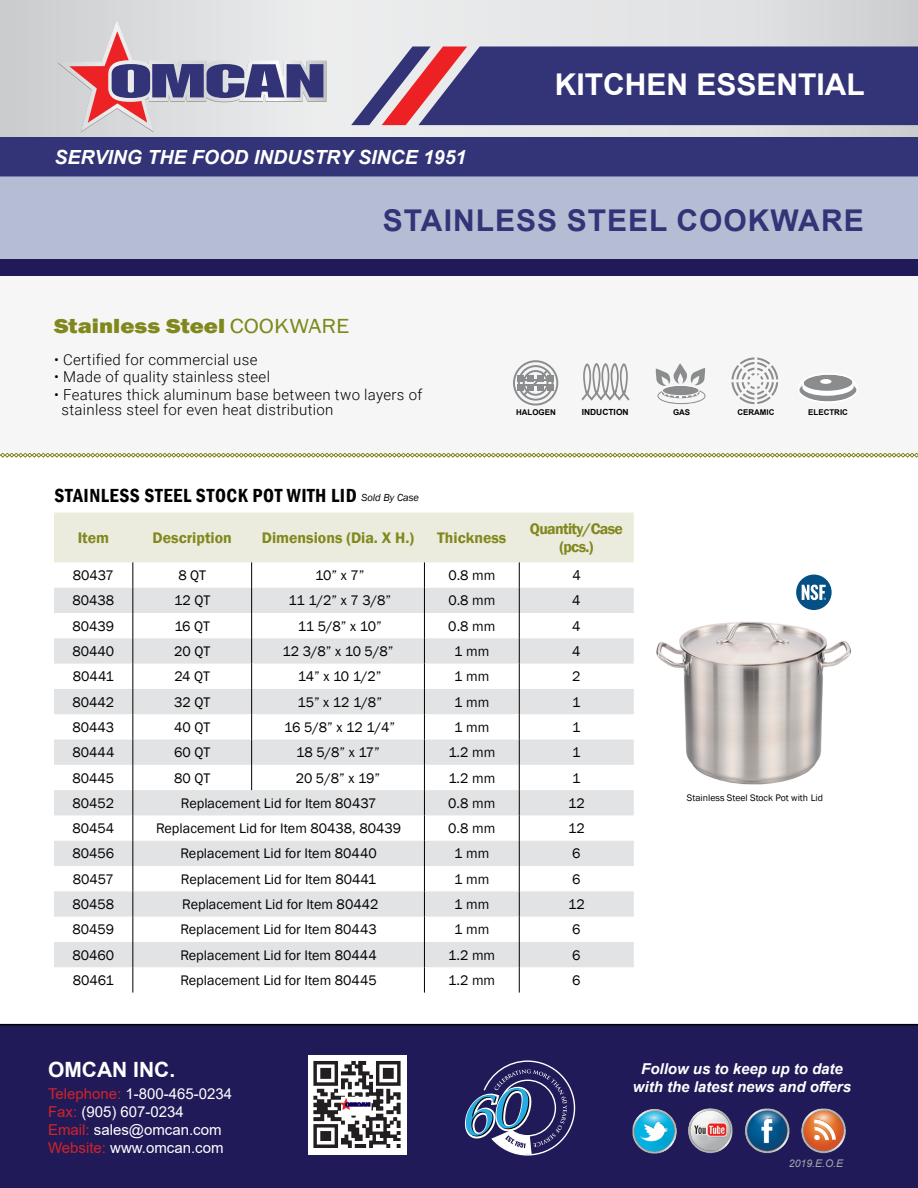
<style>
.page{position:relative;width:918px;height:1188px;background:#fff}
.page>*{position:absolute;margin:0;border:0;box-sizing:border-box;transform-origin:0 0}
.t1{font:700 30px "Arial";letter-spacing:.035em;color:#337}
.t2{font:700 30px "Arial";color:#fff}
.t3{font:800 21px "Franklin Gothic";color:#80881d;scale:1.15 1}
.t4{font:700 21px "Arial";color:#fff}
.t5{font:600 condensed 19.5px "Franklin Gothic";letter-spacing:.025em;color:#000}
.t6{font:italic 700 19.5px "Arial";color:#fff}
.t7{font:600 15.75px "Franklin Gothic";color:#80881d}
.t8{font:600 15.75px/18.9px "Franklin Gothic";letter-spacing:-.04em;color:#80881d;text-align:center}
.t9{font:300 15px/15px "Roboto";letter-spacing:.02em;color:#000}
.t10{font:15px/18px "Arial";color:#fff}
.t11{font:italic 700 15px/18px "Arial";color:#fff;text-align:center}
.t12{font:14.25px "Franklin Gothic";color:#000}
.t13{font:italic 10.5px "Arial";color:#a7a9ac}
.t14{font:9.75px "Franklin Gothic";color:#000}
.t15{font:700 8.4px "Arial";color:#000}
.t16{font:700 7.95px "Arial";color:#000}
.s1{font-weight:400}
.s2{font-weight:400;font-style:italic;font-stretch:normal;font-size:10.5px}
.s3{color:#d2232a}
</style>
<div class="page">
<svg style="left:0;top:0;width:918px;height:137px;background:#dddfe0"></svg>
<div style="left:0;top:137px;width:918px;height:39px;background:#337"></div>
<svg style="left:351px;top:46px;width:567px;height:79px;background:#4d457f"></svg>
<svg style="left:57px;top:21px;width:270px;height:112px;background:#c0b5c2"></svg>
<div style="left:0;top:1024px;width:918px;height:164px;background:#201a58"></div>
<img style="left:630px;top:1097px;width:238px;height:66px">
<img style="left:308px;top:1055px;width:98px;height:100px">
<svg style="left:465px;top:1060px;width:110px;height:96px;background:#464c7d"></svg>
<svg style="left:0;top:453px;width:918px;height:5px"></svg>
<div style="left:0;top:275px;width:918px;height:178px;background:#f4f4f4"></div>
<div style="left:0;top:176px;width:918px;height:84px;background:#b5bdd5"></div>
<div style="left:0;top:260px;width:918px;height:16px;background:#201a58"></div>
<svg style="left:581px;top:363px;width:49px;height:38px"></svg>
<svg style="left:656px;top:363px;width:50px;height:41px"></svg>
<svg style="left:798px;top:374px;width:60px;height:29px"></svg>
<svg style="left:732px;top:357px;width:46px;height:47px"></svg>
<svg style="left:513px;top:360px;width:45px;height:46px"></svg>
<svg style="left:54px;top:513px;width:580px;height:480px"></svg>
<img style="left:656px;top:621px;width:195px;height:164px">
<div style="left:796px;top:575px;width:36px;height:35px;background:#045084;border-radius:50%"></div>
<svg style="left:802px;top:585px;width:24px;height:15px"></svg>
<h3 class="t6" style="left:54px;top:144px;width:414px">SERVING THE FOOD INDUSTRY SINCE 1951</h3>
<h1 class="t2" style="left:555px;top:63px;width:312px">KITCHEN ESSENTIAL</h1>
<h1 class="t1" style="left:383px;top:199px;width:482px">STAINLESS STEEL COOKWARE</h1>
<h2 class="t3" style="left:54px;top:312px;width:258px">Stainless Steel <span class="s1">COOKWARE</span></h2>
<p class="t9" style="left:54px;top:352px;width:205px">• Certified for commercial use</p>
<p class="t9" style="left:54px;top:369px;width:218px">• Made of quality stainless steel</p>
<p class="t9" style="left:62px;top:386px;width:362px;text-indent:-8px">• Features thick aluminum base between two layers of stainless steel for even heat distribution</p>
<h3 class="t5" style="left:54px;top:483px;width:366px">STAINLESS STEEL STOCK POT WITH LID <span class="s2">Sold By Case</span></h3>
<p class="t16" style="left:516px;top:407px;width:41px">HALOGEN</p>
<p class="t15" style="left:582px;top:407px;width:48px">INDUCTION</p>
<p class="t16" style="left:673px;top:407px;width:19px">GAS</p>
<p class="t16" style="left:737px;top:407px;width:39px">CERAMIC</p>
<p class="t16" style="left:808px;top:407px;width:41px">ELECTRIC</p>
<p class="t7" style="left:78px;top:528px;width:33px">Item</p>
<p class="t7" style="left:153px;top:528px;width:81px">Description</p>
<p class="t7" style="left:262px;top:528px;width:154px">Dimensions (Dia. X H.)</p>
<p class="t7" style="left:437px;top:528px;width:71px">Thickness</p>
<p class="t8" style="left:530px;top:519px;width:95px">Quantity/Case (pcs.)</p>
<p class="t12" style="left:73px;top:566px;width:43px">80437</p>
<p class="t12" style="left:178px;top:566px;width:29px">8 QT</p>
<p class="t12" style="left:315px;top:566px;width:51px">10” x 7”</p>
<p class="t12" style="left:448px;top:566px;width:49px">0.8 mm</p>
<p class="t12" style="left:572px;top:566px;width:10px">4</p>
<p class="t12" style="left:73px;top:592px;width:43px">80438</p>
<p class="t12" style="left:174px;top:592px;width:38px">12 QT</p>
<p class="t12" style="left:288px;top:592px;width:104px">11 1/2” x 7 3/8”</p>
<p class="t12" style="left:448px;top:592px;width:49px">0.8 mm</p>
<p class="t12" style="left:572px;top:592px;width:10px">4</p>
<p class="t12" style="left:73px;top:617px;width:43px">80439</p>
<p class="t12" style="left:174px;top:617px;width:37px">16 QT</p>
<p class="t12" style="left:298px;top:617px;width:86px">11 5/8” x 10”</p>
<p class="t12" style="left:448px;top:617px;width:49px">0.8 mm</p>
<p class="t12" style="left:572px;top:617px;width:10px">4</p>
<p class="t12" style="left:72px;top:642px;width:43px">80440</p>
<p class="t12" style="left:174px;top:642px;width:38px">20 QT</p>
<p class="t12" style="left:283px;top:642px;width:113px">12 3/8” x 10 5/8”</p>
<p class="t12" style="left:454px;top:642px;width:37px">1 mm</p>
<p class="t12" style="left:572px;top:642px;width:10px">4</p>
<p class="t12" style="left:73px;top:668px;width:42px">80441</p>
<p class="t12" style="left:174px;top:668px;width:37px">24 QT</p>
<p class="t12" style="left:298px;top:668px;width:85px">14” x 10 1/2”</p>
<p class="t12" style="left:454px;top:668px;width:37px">1 mm</p>
<p class="t12" style="left:572px;top:668px;width:10px">2</p>
<p class="t12" style="left:72px;top:693px;width:43px">80442</p>
<p class="t12" style="left:174px;top:693px;width:38px">32 QT</p>
<p class="t12" style="left:298px;top:693px;width:86px">15” x 12 1/8”</p>
<p class="t12" style="left:454px;top:693px;width:37px">1 mm</p>
<p class="t12" style="left:572px;top:693px;width:10px">1</p>
<p class="t12" style="left:72px;top:718px;width:43px">80443</p>
<p class="t12" style="left:174px;top:718px;width:38px">40 QT</p>
<p class="t12" style="left:284px;top:718px;width:112px">16 5/8” x 12 1/4”</p>
<p class="t12" style="left:454px;top:718px;width:37px">1 mm</p>
<p class="t12" style="left:572px;top:718px;width:10px">1</p>
<p class="t12" style="left:72px;top:744px;width:43px">80444</p>
<p class="t12" style="left:174px;top:744px;width:38px">60 QT</p>
<p class="t12" style="left:296px;top:744px;width:85px">18 5/8” x 17”</p>
<p class="t12" style="left:448px;top:744px;width:48px">1.2 mm</p>
<p class="t12" style="left:572px;top:744px;width:10px">1</p>
<p class="t12" style="left:72px;top:769px;width:43px">80445</p>
<p class="t12" style="left:174px;top:769px;width:38px">80 QT</p>
<p class="t12" style="left:296px;top:769px;width:86px">20 5/8” x 19”</p>
<p class="t12" style="left:448px;top:769px;width:48px">1.2 mm</p>
<p class="t12" style="left:572px;top:769px;width:10px">1</p>
<p class="t12" style="left:72px;top:794px;width:43px">80452</p>
<p class="t12" style="left:181px;top:794px;width:197px">Replacement Lid for Item 80437</p>
<p class="t12" style="left:448px;top:794px;width:49px">0.8 mm</p>
<p class="t12" style="left:568px;top:794px;width:18px">12</p>
<p class="t12" style="left:72px;top:820px;width:43px">80454</p>
<p class="t12" style="left:156px;top:820px;width:247px">Replacement Lid for Item 80438, 80439</p>
<p class="t12" style="left:448px;top:820px;width:49px">0.8 mm</p>
<p class="t12" style="left:568px;top:820px;width:18px">12</p>
<p class="t12" style="left:72px;top:845px;width:43px">80456</p>
<p class="t12" style="left:180px;top:845px;width:198px">Replacement Lid for Item 80440</p>
<p class="t12" style="left:454px;top:845px;width:37px">1 mm</p>
<p class="t12" style="left:572px;top:845px;width:10px">6</p>
<p class="t12" style="left:73px;top:870px;width:43px">80457</p>
<p class="t12" style="left:181px;top:870px;width:197px">Replacement Lid for Item 80441</p>
<p class="t12" style="left:454px;top:870px;width:37px">1 mm</p>
<p class="t12" style="left:572px;top:870px;width:10px">6</p>
<p class="t12" style="left:72px;top:895px;width:43px">80458</p>
<p class="t12" style="left:182px;top:895px;width:198px">Replacement Lid for Item 80442</p>
<p class="t12" style="left:454px;top:895px;width:37px">1 mm</p>
<p class="t12" style="left:568px;top:895px;width:18px">12</p>
<p class="t12" style="left:72px;top:921px;width:43px">80459</p>
<p class="t12" style="left:180px;top:921px;width:198px">Replacement Lid for Item 80443</p>
<p class="t12" style="left:454px;top:921px;width:37px">1 mm</p>
<p class="t12" style="left:572px;top:921px;width:10px">6</p>
<p class="t12" style="left:72px;top:946px;width:43px">80460</p>
<p class="t12" style="left:180px;top:946px;width:198px">Replacement Lid for Item 80444</p>
<p class="t12" style="left:448px;top:946px;width:48px">1.2 mm</p>
<p class="t12" style="left:572px;top:946px;width:10px">6</p>
<p class="t12" style="left:73px;top:971px;width:43px">80461</p>
<p class="t12" style="left:180px;top:971px;width:198px">Replacement Lid for Item 80445</p>
<p class="t12" style="left:448px;top:971px;width:48px">1.2 mm</p>
<p class="t12" style="left:572px;top:971px;width:10px">6</p>
<p class="t14" style="left:687px;top:791px;width:137px">Stainless Steel Stock Pot with Lid</p>
<h2 class="t4" style="left:48px;top:1042px;width:129px">OMCAN INC.</h2>
<p class="t10" style="left:48px;top:1085px;width:186px"><span class="s3">Telephone:</span> 1-800-465-0234<br><span class="s3">Fax:</span> (905) 607-0234<br><span class="s3">Email:</span> sales@omcan.com<br><span class="s3">Website:</span> www.omcan.com</p>
<h2 class="t4" style="left:48px;top:1055px;width:129px">OMCAN INC.</h2>
<p class="t11" style="left:633px;top:1061px;width:220px">Follow us to keep up to date with the latest news and offers</p>
<p class="t13" style="left:789px;top:1157px;width:56px">2019.E.O.E</p>
</div>
